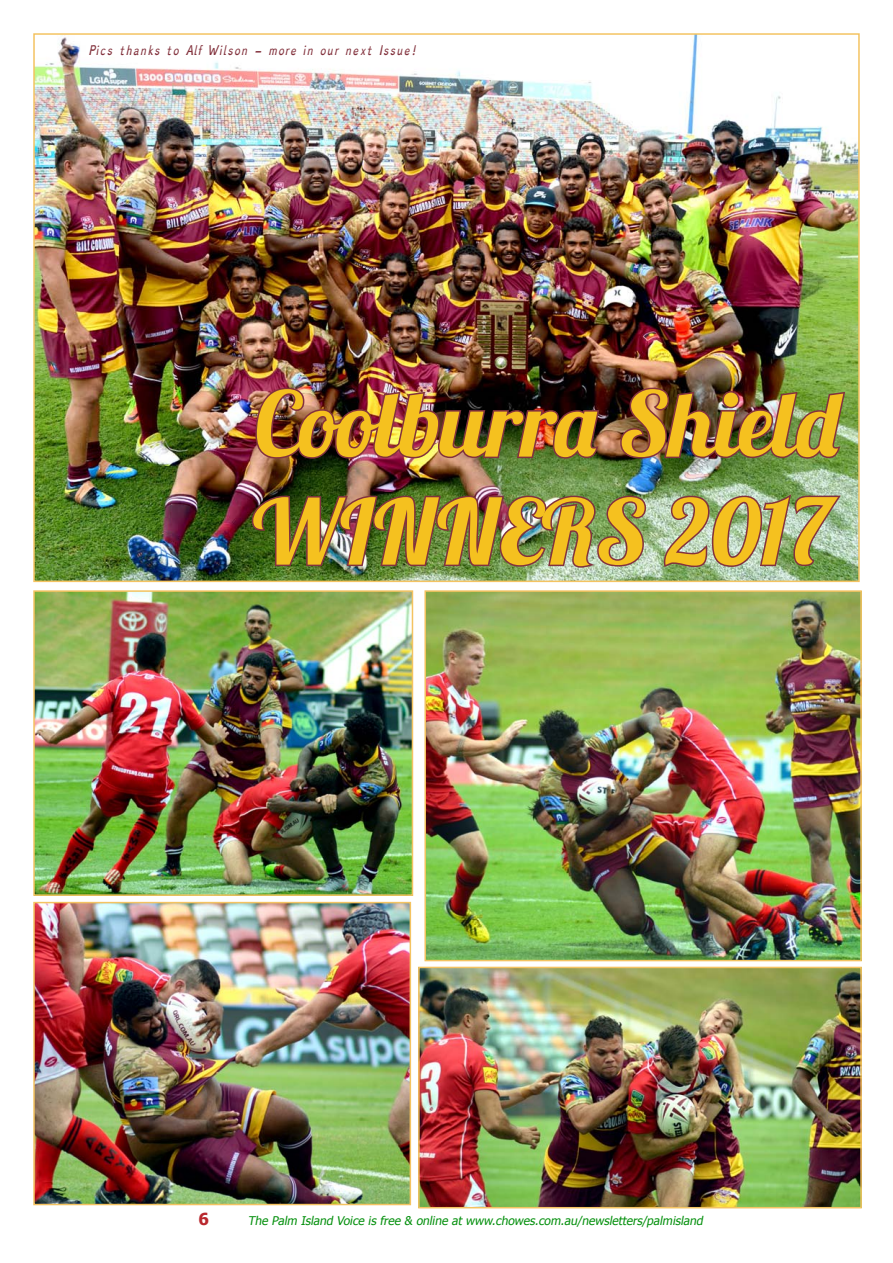
<style>
.page{position:relative;width:893px;height:1263px;background:#fff}
.page>*{position:absolute;margin:0;border:0;box-sizing:border-box;transform-origin:0 0}
.t1{font:90px/108px "Lobster 1.3";color:#f5c11f}
.t2{font:700 16.5px "Tahoma";color:#b9282e}
.t3{font:italic 12px "Tahoma";color:#05900e}
.t4{font:italic 10.5px "Dyslexie";color:#83323d}
</style>
<div class="page">
<img style="left:36px;top:36px;width:821px;height:543px">
<img style="left:254px;top:386px;width:347px;height:74px">
<img style="left:619px;top:386px;width:228px;height:74px">
<img style="left:250px;top:488px;width:397px;height:82px">
<img style="left:662px;top:493px;width:182px;height:76px">
<img style="left:36px;top:593px;width:374px;height:300px">
<div style="left:33px;top:590px;width:380px;height:306px;border:2px solid #f4c361"></div>
<img style="left:427px;top:593px;width:432px;height:365px">
<div style="left:424px;top:590px;width:438px;height:371px;border:2px solid #f4c361"></div>
<img style="left:36px;top:905px;width:372px;height:297px">
<div style="left:33px;top:902px;width:378px;height:303px;border:2px solid #f4c361"></div>
<img style="left:421px;top:970px;width:438px;height:235px">
<div style="left:418px;top:967px;width:444px;height:241px;border:2px solid #f4c361"></div>
<p class="t4" style="left:89px;top:41px;width:330px">Pics thanks to Alf Wilson - more in our next Issue!</p>
<p class="t1" style="left:253px;top:369px;width:589px">Coolburra Shield<br>WINNERS 2017</p>
<h2 class="t2" style="left:199px;top:1207px;width:12px">6</h2>
<p class="t3" style="left:248px;top:1212px;width:459px">The Palm Island Voice is free &amp; online at www.chowes.com.au/newsletters/palmisland</p>
</div>
